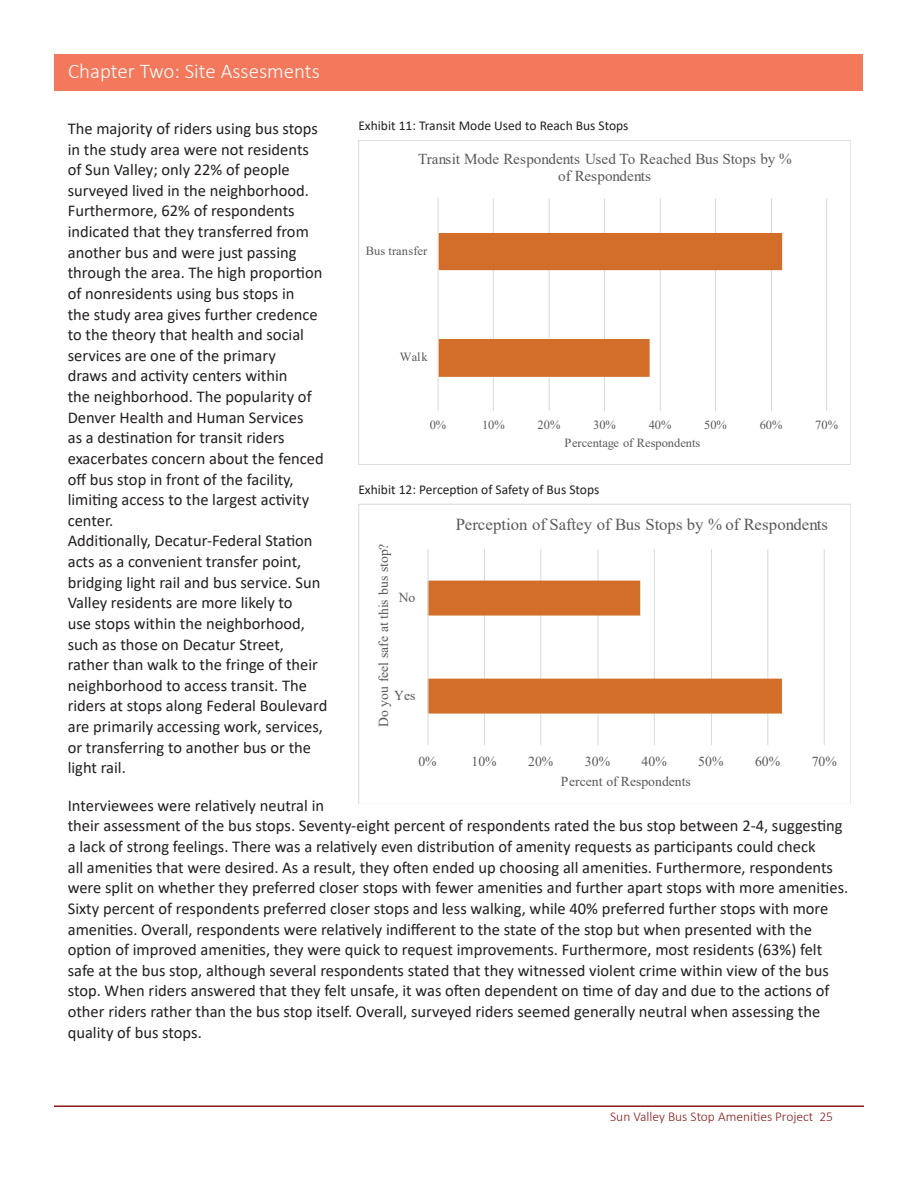
<style>
.page{position:relative;width:918px;height:1188px;background:#fff}
.page>*{position:absolute;margin:0;border:0;box-sizing:border-box;transform-origin:0 0}
.t1{font:300 21px "Calibri";color:#fff}
.t2{font:16.65px "Times New Roman";color:#595959}
.Body_Text{font:16.5px/20.7px "Calibri";color:#231f20}
.t3{font:15.15px/17.2px "Times New Roman";color:#595959;text-align:center}
.t4{font:13.65px "Times New Roman";color:#595959}
.Body_Text-2{font:13.5px "Calibri";color:#231f20}
.t5{font:300 13.5px "Calibri";color:#8a1b1c}
.t6{font:12.45px "Times New Roman";color:#595959}
</style>
<div class="page">
<div style="left:55px;top:55px;width:808px;height:36px;background:#f3785c"></div>
<hr style="left:54px;top:1106px;width:810px;height:1px;background:#8a1b1c">
<hr style="left:493px;top:198px;width:1px;height:213px;background:#d9d9d9">
<hr style="left:549px;top:198px;width:1px;height:213px;background:#d9d9d9">
<hr style="left:604px;top:198px;width:1px;height:213px;background:#d9d9d9">
<hr style="left:660px;top:198px;width:1px;height:213px;background:#d9d9d9">
<hr style="left:715px;top:198px;width:1px;height:213px;background:#d9d9d9">
<hr style="left:771px;top:198px;width:1px;height:213px;background:#d9d9d9">
<hr style="left:826px;top:198px;width:1px;height:213px;background:#d9d9d9">
<svg style="left:439px;top:233px;width:343px;height:144px"></svg>
<hr style="left:438px;top:198px;width:1px;height:213px;background:#d9d9d9">
<div style="left:358px;top:140px;width:492px;height:324px;border:1px solid #d9d9d9"></div>
<hr style="left:484px;top:549px;width:1px;height:196px;background:#d9d9d9">
<hr style="left:540px;top:549px;width:1px;height:196px;background:#d9d9d9">
<hr style="left:598px;top:549px;width:1px;height:196px;background:#d9d9d9">
<hr style="left:654px;top:549px;width:1px;height:196px;background:#d9d9d9">
<hr style="left:711px;top:549px;width:1px;height:196px;background:#d9d9d9">
<hr style="left:767px;top:549px;width:1px;height:196px;background:#d9d9d9">
<hr style="left:824px;top:549px;width:1px;height:196px;background:#d9d9d9">
<svg style="left:429px;top:581px;width:353px;height:133px"></svg>
<hr style="left:428px;top:549px;width:1px;height:196px;background:#d9d9d9">
<div style="left:358px;top:504px;width:492px;height:300px;border:1px solid #d9d9d9"></div>
<p class="t1" style="left:68px;top:58px;width:253px">Chapter Two: Site Assesments</p>
<p class="Body_Text-2" style="left:358px;top:116px;width:272px">Exhibit 11: Transit Mode Used to Reach Bus Stops</p>
<p class="Body_Text" style="left:68px;top:118px;width:258px">The majority of riders using bus stops in the study area were not residents of Sun Valley; only 22% of people surveyed lived in the neighborhood.<br>Furthermore, 62% of respondents indicated that they transferred from another bus and were just passing through the area. The high proportion of nonresidents using bus stops in<br>the study area gives further credence to the theory that health and social services are one of the primary<br>draws and activity centers within<br>the neighborhood. The popularity of Denver Health and Human Services<br>as a destination for transit riders exacerbates concern about the fenced off bus stop in front of the facility, limiting access to the largest activity center.</p>
<p class="Body_Text" style="left:68px;top:530px;width:261px">Additionally, Decatur-Federal Station acts as a convenient transfer point, bridging light rail and bus service. Sun Valley residents are more likely to<br>use stops within the neighborhood, such as those on Decatur Street, rather than walk to the fringe of their neighborhood to access transit. The riders at stops along Federal Boulevard are primarily accessing work, services, or transferring to another bus or the light rail.</p>
<p class="Body_Text" style="left:68px;top:795px;width:782px">Interviewees were relatively neutral in<br>their assessment of the bus stops. Seventy-eight percent of respondents rated the bus stop between 2-4, suggesting a lack of strong feelings. There was a relatively even distribution of amenity requests as participants could check<br>all amenities that were desired. As a result, they often ended up choosing all amenities. Furthermore, respondents were split on whether they preferred closer stops with fewer amenities and further apart stops with more amenities.<br>Sixty percent of respondents preferred closer stops and less walking, while 40% preferred further stops with more amenities. Overall, respondents were relatively indifferent to the state of the stop but when presented with the option of improved amenities, they were quick to request improvements. Furthermore, most residents (63%) felt safe at the bus stop, although several respondents stated that they witnessed violent crime within view of the bus stop. When riders answered that they felt unsafe, it was often dependent on time of day and due to the actions of other riders rather than the bus stop itself. Overall, surveyed riders seemed generally neutral when assessing the quality of bus stops.</p>
<p class="t3" style="left:418px;top:150px;width:375px">Transit Mode Respondents Used To Reached Bus Stops by % of Respondents</p>
<p class="t6" style="left:366px;top:242px;width:63px">Bus transfer</p>
<p class="t6" style="left:400px;top:349px;width:29px">Walk</p>
<p class="t6" style="left:430px;top:416px;width:18px">0%</p>
<p class="t6" style="left:482px;top:416px;width:24px">10%</p>
<p class="t6" style="left:538px;top:416px;width:24px">20%</p>
<p class="t6" style="left:593px;top:416px;width:24px">30%</p>
<p class="t6" style="left:649px;top:416px;width:24px">40%</p>
<p class="t6" style="left:704px;top:416px;width:24px">50%</p>
<p class="t6" style="left:760px;top:416px;width:24px">60%</p>
<p class="t6" style="left:815px;top:416px;width:24px">70%</p>
<p class="t6" style="left:564px;top:435px;width:137px">Percentage of Respondents</p>
<p class="Body_Text-2" style="left:358px;top:480px;width:242px">Exhibit 12: Perception of Safety of Bus Stops</p>
<p class="t2" style="left:456px;top:513px;width:374px">Perception of Saftey of Bus Stops by % of Respondents</p>
<p class="t4" style="left:374px;top:727px;width:185px;rotate:-90deg">Do you feel safe at this bus stop?</p>
<p class="t4" style="left:399px;top:588px;width:18px">No</p>
<p class="t4" style="left:394px;top:686px;width:23px">Yes</p>
<p class="t4" style="left:418px;top:752px;width:20px">0%</p>
<p class="t4" style="left:472px;top:752px;width:27px">10%</p>
<p class="t4" style="left:528px;top:752px;width:27px">20%</p>
<p class="t4" style="left:585px;top:752px;width:27px">30%</p>
<p class="t4" style="left:642px;top:752px;width:27px">40%</p>
<p class="t4" style="left:698px;top:752px;width:27px">50%</p>
<p class="t4" style="left:755px;top:752px;width:27px">60%</p>
<p class="t4" style="left:812px;top:752px;width:27px">70%</p>
<p class="t4" style="left:561px;top:772px;width:132px">Percent of Respondents</p>
<p class="t5" style="left:610px;top:1109px;width:224px">Sun Valley Bus Stop Amenities Project 25</p>
</div>
